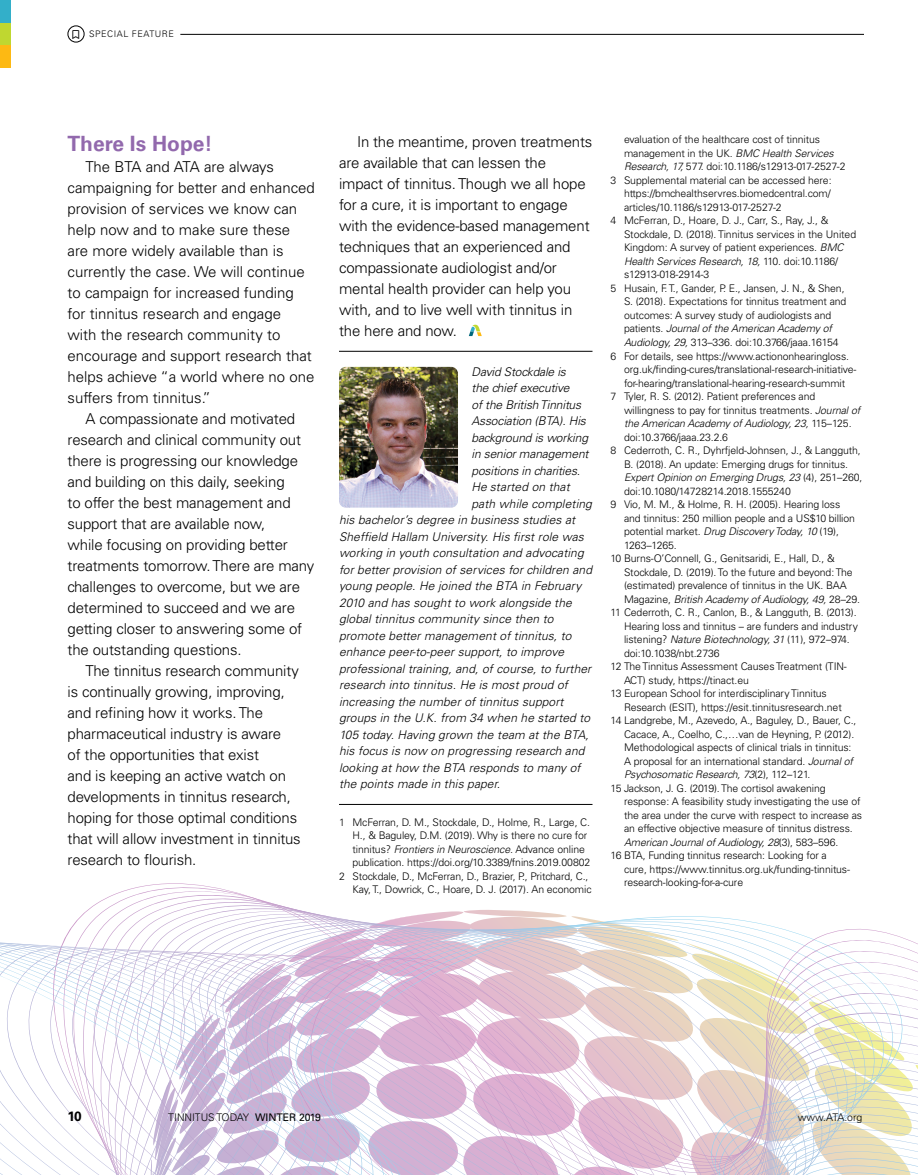
<style>
.page{position:relative;width:918px;height:1175px;background:#fff}
.page>*{position:absolute;margin:0;border:0;box-sizing:border-box;transform-origin:0 0}
.sub_1{font:700 21px "Univers";color:#9269ad}
.bt{font:300 15px/21px "Univers";letter-spacing:-.01em;color:#000}
.t1{font:700 13.5px "Univers";color:#000}
.bt_bio{font:italic 300 12px "Univers";letter-spacing:.01em;color:#000}
.bt_bio-2{font:italic 300 12px "Univers";letter-spacing:-.01em;color:#000}
.footnote_with{font:300 10.5px/13.5px "Univers";letter-spacing:-.01em;color:#000}
.t2{font:300 9px "Univers";letter-spacing:.06em;color:#000}
.s1{font-style:italic}
.s2{font-weight:400}
</style>
<div class="page">
<svg style="left:0;top:883px;width:918px;height:291px"></svg>
<hr style="left:339px;top:351px;width:253px;height:1px;background:#000">
<hr style="left:339px;top:804px;width:253px;height:1px;background:#000">
<svg style="left:469px;top:325px;width:13px;height:11px"></svg>
<div style="left:0;top:0;width:10px;height:23px;background:#33afc9"></div>
<div style="left:0;top:23px;width:10px;height:22px;background:#bfd730"></div>
<div style="left:0;top:45px;width:10px;height:23px;background:#fdb913"></div>
<div style="left:67px;top:25px;width:18px;height:17px;border:1px solid #000;border-radius:50%"></div>
<hr style="left:180px;top:34px;width:684px;height:1px;background:#000">
<img style="left:339px;top:367px;width:119px;height:140px">
<p class="t2" style="left:89px;top:29px;width:86px">SPECIAL FEATURE</p>
<p class="sub_1" style="left:68px;top:131px;width:147px">There Is Hope!</p>
<p class="bt" style="left:68px;top:156px;width:249px;text-indent:18px">The BTA and ATA are always campaigning for better and enhanced provision of services we know can help now and to make sure these are more widely available than is currently the case. We will continue to campaign for increased funding for tinnitus research and engage<br>with the research community to encourage and support research that helps achieve “a world where no one suffers from tinnitus.”</p>
<p class="bt" style="left:68px;top:408px;width:248px;text-indent:18px">A compassionate and motivated research and clinical community out there is progressing our knowledge and building on this daily, seeking<br>to offer the best management and support that are available now,<br>while focusing on providing better treatments tomorrow. There are many challenges to overcome, but we are determined to succeed and we are getting closer to answering some of the outstanding questions.</p>
<p class="bt" style="left:68px;top:660px;width:235px;text-indent:18px">The tinnitus research community is continually growing, improving, and refining how it works. The pharmaceutical industry is aware<br>of the opportunities that exist<br>and is keeping an active watch on developments in tinnitus research, hoping for those optimal conditions that will allow investment in tinnitus research to flourish.</p>
<p class="bt" style="left:339px;top:131px;width:255px;text-indent:18px">In the meantime, proven treatments are available that can lessen the impact of tinnitus. Though we all hope for a cure, it is important to engage with the evidence-based management techniques that an experienced and compassionate audiologist and/or mental health provider can help you with, and to live well with tinnitus in the here and now.</p>
<p class="bt_bio-2" style="left:472px;top:364px;width:96px">David Stockdale is</p>
<p class="bt_bio-2" style="left:472px;top:381px;width:99px">the chief executive</p>
<p class="bt_bio-2" style="left:472px;top:397px;width:111px">of the British Tinnitus</p>
<p class="bt_bio-2" style="left:472px;top:414px;width:116px">Association (BTA). His</p>
<p class="bt_bio-2" style="left:472px;top:430px;width:118px">background is working</p>
<p class="bt_bio-2" style="left:472px;top:447px;width:119px">in senior management</p>
<p class="bt_bio-2" style="left:472px;top:463px;width:110px">positions in charities.</p>
<p class="bt_bio" style="left:472px;top:480px;width:100px">He started on that</p>
<p class="bt_bio" style="left:472px;top:496px;width:122px">path while completing</p>
<p class="bt_bio" style="left:339px;top:513px;width:238px">his bachelor’s degree in business studies at</p>
<p class="bt_bio" style="left:339px;top:529px;width:246px">Sheffield Hallam University. His first role was</p>
<p class="bt_bio" style="left:339px;top:546px;width:246px">working in youth consultation and advocating</p>
<p class="bt_bio" style="left:339px;top:562px;width:255px">for better provision of services for children and</p>
<p class="bt_bio" style="left:339px;top:579px;width:244px">young people. He joined the BTA in February</p>
<p class="bt_bio" style="left:339px;top:595px;width:234px">2010 and has sought to work alongside the</p>
<p class="bt_bio" style="left:339px;top:612px;width:216px">global tinnitus community since then to</p>
<p class="bt_bio" style="left:339px;top:628px;width:234px">promote better management of tinnitus, to</p>
<p class="bt_bio" style="left:339px;top:645px;width:227px">enhance peer-to-peer support, to improve</p>
<p class="bt_bio" style="left:339px;top:661px;width:254px">professional training, and, of course, to further</p>
<p class="bt_bio" style="left:339px;top:678px;width:230px">research into tinnitus. He is most proud of</p>
<p class="bt_bio" style="left:339px;top:694px;width:226px">increasing the number of tinnitus support</p>
<p class="bt_bio" style="left:339px;top:711px;width:253px">groups in the U.K. from 34 when he started to</p>
<p class="bt_bio" style="left:339px;top:727px;width:251px">105 today. Having grown the team at the BTA,</p>
<p class="bt_bio" style="left:339px;top:744px;width:247px">his focus is now on progressing research and</p>
<p class="bt_bio" style="left:339px;top:760px;width:243px">looking at how the BTA responds to many of</p>
<p class="bt_bio" style="left:339px;top:777px;width:163px">the points made in this paper.</p>
<p class="footnote_with" style="left:352px;top:815px;width:239px;text-indent:-14px">1 McFerran, D. M., Stockdale, D., Holme, R., Large, C.<br>H., &amp; Baguley, D.M. (2019). Why is there no cure for tinnitus? <span class="s1">Frontiers in Neuroscience.</span> Advance online publication. https://doi.org/10.3389/fnins.2019.00802</p>
<p class="footnote_with" style="left:352px;top:869px;width:241px;text-indent:-14px">2 Stockdale, D., McFerran, D., Brazier, P., Pritchard, C.,<br>Kay, T., Dowrick, C., Hoare, D. J. (2017). An economic</p>
<p class="footnote_with" style="left:624px;top:133px;width:223px">evaluation of the healthcare cost of tinnitus management in the UK. <span class="s1">BMC Health Services<br>Research, 17,</span> 577. doi:10.1186/s12913-017-2527-2</p>
<p class="footnote_with" style="left:624px;top:173px;width:209px;text-align:justify;text-indent:-14px">3 Supplemental material can be accessed here: https://bmchealthservres.biomedcentral.com/ articles/10.1186/s12913-017-2527-2</p>
<p class="footnote_with" style="left:624px;top:214px;width:234px;text-indent:-14px">4 McFerran, D., Hoare, D. J., Carr, S., Ray, J., &amp; Stockdale, D. (2018). Tinnitus services in the United Kingdom: A survey of patient experiences. <span class="s1">BMC Health Services Research, 18,</span> 110. doi:10.1186/ s12913-018-2914-3</p>
<p class="footnote_with" style="left:624px;top:281px;width:224px;text-indent:-14px">5 Husain, F. T., Gander, P. E., Jansen, J. N., &amp; Shen, S. (2018). Expectations for tinnitus treatment and outcomes: A survey study of audiologists and patients. <span class="s1">Journal of the American Academy of Audiology, 29,</span> 313–336. doi:10.3766/jaaa.16154</p>
<p class="footnote_with" style="left:624px;top:349px;width:234px;text-indent:-14px">6 For details, see https://www.actiononhearingloss. org.uk/finding-cures/translational-research-initiative&shy;for-hearing/translational-hearing-research-summit</p>
<p class="footnote_with" style="left:624px;top:389px;width:238px;text-indent:-14px">7 Tyler, R. S. (2012). Patient preferences and willingness to pay for tinnitus treatments. <span class="s1">Journal of the American Academy of Audiology, 23,</span> 115–125. doi:10.3766/jaaa.23.2.6</p>
<p class="footnote_with" style="left:624px;top:443px;width:240px;text-indent:-14px">8 Cederroth, C. R., Dyhrfjeld-Johnsen, J., &amp; Langguth, B. (2018). An update: Emerging drugs for tinnitus.<br><span class="s1">Expert Opinion on Emerging Drugs, 23</span> (4), 251–260, doi:10.1080/14728214.2018.1555240</p>
<p class="footnote_with" style="left:624px;top:497px;width:233px;text-indent:-14px">9 Vio, M. M., &amp; Holme, R. H. (2005). Hearing loss and tinnitus: 250 million people and a US$10 billion potential market. <span class="s1">Drug Discovery Today, 10</span> (19), 1263–1265.</p>
<p class="footnote_with" style="left:624px;top:551px;width:238px;text-indent:-14px">10 Burns-O’Connell, G., Genitsaridi, E., Hall, D., &amp; Stockdale, D. (2019). To the future and beyond: The (estimated) prevalence of tinnitus in the UK. BAA Magazine, <span class="s1">British Academy of Audiology, 49,</span> 28–29.</p>
<p class="footnote_with" style="left:624px;top:605px;width:236px;text-indent:-14px">11 Cederroth, C. R., Canlon, B., &amp; Langguth, B. (2013).<br>Hearing loss and tinnitus – are funders and industry listening? <span class="s1">Nature Biotechnology, 31</span> (11), 972–974. doi:10.1038/nbt.2736</p>
<p class="footnote_with" style="left:624px;top:659px;width:224px;text-indent:-14px">12 The Tinnitus Assessment Causes Treatment (TIN-<br>ACT) study, https://tinact.eu</p>
<p class="footnote_with" style="left:624px;top:686px;width:219px;text-indent:-14px">13 European School for interdisciplinary Tinnitus<br>Research (ESIT), https://esit.tinnitusresearch.net</p>
<p class="footnote_with" style="left:624px;top:713px;width:234px;text-indent:-14px">14 Landgrebe, M., Azevedo, A., Baguley, D., Bauer, C., Cacace, A., Coelho, C.,…van de Heyning, P. (2012).<br>Methodological aspects of clinical trials in tinnitus:<br>A proposal for an international standard. <span class="s1">Journal of Psychosomatic Research, 73</span>(2), 112–121.</p>
<p class="footnote_with" style="left:624px;top:781px;width:240px;text-indent:-14px">15 Jackson, J. G. (2019). The cortisol awakening response: A feasibility study investigating the use of the area under the curve with respect to increase as an effective objective measure of tinnitus distress.<br><span class="s1">American Journal of Audiology, 28</span>(3), 583–596.</p>
<p class="footnote_with" style="left:624px;top:848px;width:227px;text-indent:-14px">16 BTA, Funding tinnitus research: Looking for a cure, https://www.tinnitus.org.uk/funding-tinnitus&shy;research-looking-for-a-cure</p>
<p class="t1" style="left:68px;top:1108px;width:16px">10</p>
<p class="footnote_with" style="left:168px;top:1110px;width:154px">TINNITUS TODAY <span class="s2">WINTER 2019</span></p>
<p class="footnote_with" style="left:798px;top:1110px;width:66px">www.ATA.org</p>
</div>
